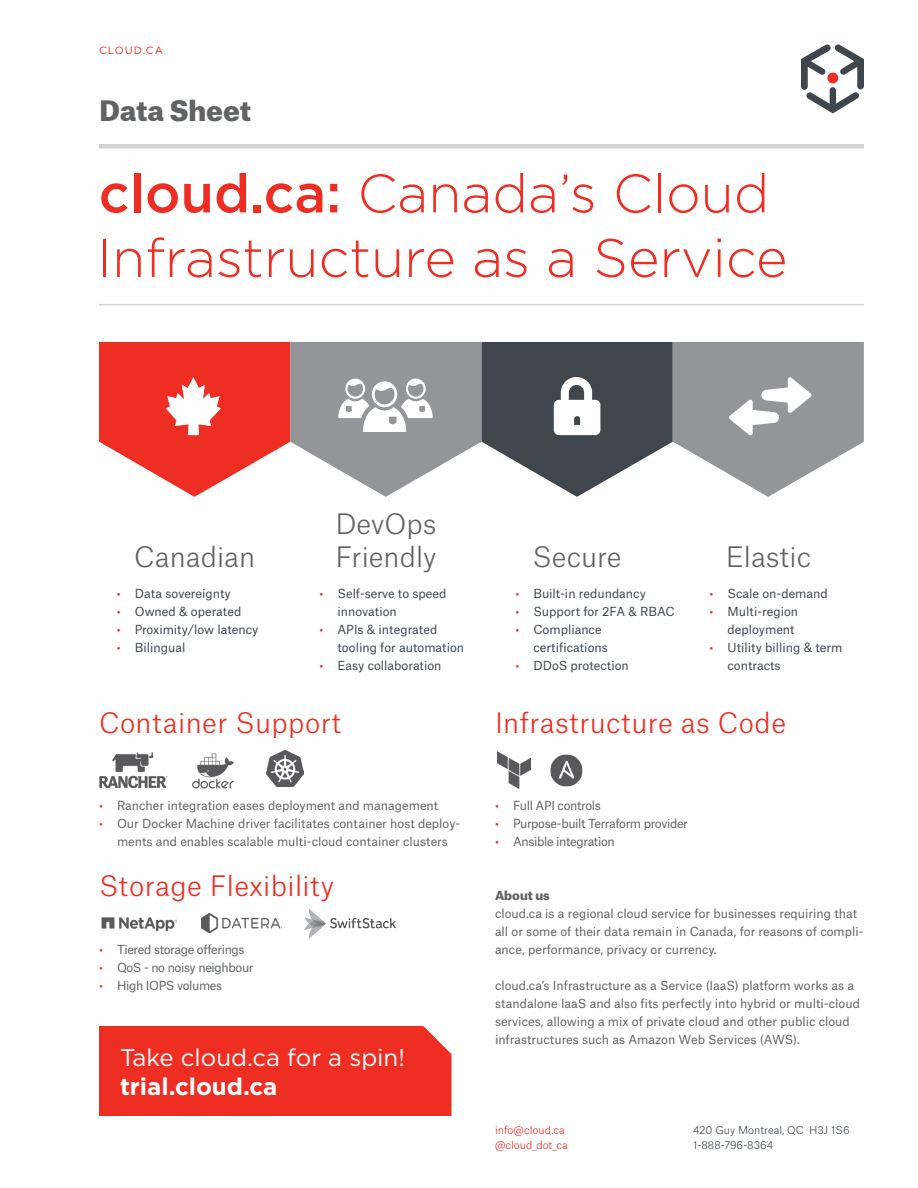
<style>
.page{position:relative;width:918px;height:1188px;background:#fff}
.page>*{position:absolute;margin:0;border:0;box-sizing:border-box;transform-origin:0 0}
.t1{font:300 54px/64.5px "Gotham";color:#ee2e22}
.sectionheader{font:300 27px "Atlas Grotesk";letter-spacing:.015em;color:#ee2e22}
.t2{font:300 27px/32.4px "Atlas Grotesk";color:#616365}
.subjet{font:900 27px "Atlas Grotesk";color:#616365}
.t3{font:24px/28.8px "Gotham";color:#fff}
.redbullets{font:12px/18px "Atlas Grotesk";color:#616365}
.t4{font:12px/18px "Atlas Grotesk";color:#3f464d}
.redbullets-2{font:12px "Atlas Grotesk";letter-spacing:-.03em;color:#616365}
.redbullets-3{font:900 12px "Atlas Grotesk";color:#616365}
.t5{font:300 10.5px/15px "Atlas Grotesk";color:#3f464d}
.t6{font:300 10.5px/15px "Atlas Grotesk";color:#ee2e22}
.t7{font:10.5px "Gotham";letter-spacing:.1em;color:#ee2e22}
.s1{font-weight:500}
.s2{color:#ee2e22}
.s3{font-weight:700}
</style>
<div class="page">
<hr style="left:99px;top:144px;width:765px;height:4px;background:#d4d2d2">
<svg style="left:801px;top:44px;width:63px;height:69px"></svg>
<div style="left:827px;top:73px;width:11px;height:10px;background:#ee2e22;border-radius:50%"></div>
<hr style="left:99px;top:304px;width:765px;height:1px;background:#d4d2d2">
<img style="left:99px;top:753px;width:68px;height:34px">
<img style="left:192px;top:753px;width:42px;height:36px">
<img style="left:266px;top:751px;width:37px;height:36px">
<img style="left:101px;top:917px;width:77px;height:14px">
<img style="left:202px;top:914px;width:80px;height:18px">
<img style="left:305px;top:909px;width:91px;height:30px">
<img style="left:497px;top:751px;width:34px;height:37px">
<img style="left:550px;top:754px;width:33px;height:33px">
<div style="left:99px;top:1026px;width:353px;height:90px;background:#ee2e22"></div>
<svg style="left:99px;top:342px;width:765px;height:155px"></svg>
<p class="t7" style="left:99px;top:44px;width:66px">CLOUD.CA</p>
<p class="subjet" style="left:100px;top:88px;width:153px">Data Sheet</p>
<p class="t1" style="left:97px;top:160px;width:692px"><span class="s1">cloud.ca:</span> Canada’s Cloud<br>Infrastructure as a Service</p>
<p class="t2" style="left:134px;top:537px;width:123px">Canadian</p>
<p class="t4" style="left:117px;top:583px;width:116px"><span class="s2">•</span> Data sovereignty</p>
<p class="t4" style="left:117px;top:601px;width:126px"><span class="s2">•</span> Owned &amp; operated</p>
<p class="t4" style="left:117px;top:619px;width:143px"><span class="s2">•</span> Proximity/low latency</p>
<p class="t4" style="left:117px;top:637px;width:70px"><span class="s2">•</span> Bilingual</p>
<p class="t2" style="left:335px;top:505px;width:103px">DevOps<br>Friendly</p>
<p class="t4" style="left:338px;top:583px;width:111px;text-indent:-18px"><span class="s2">•</span> Self-serve to speed innovation</p>
<p class="t4" style="left:338px;top:619px;width:128px;text-indent:-18px"><span class="s2">•</span> APIs &amp; integrated tooling for automation</p>
<p class="t4" style="left:320px;top:655px;width:124px"><span class="s2">•</span> Easy collaboration</p>
<p class="sectionheader" style="left:99px;top:701px;width:244px">Container Support</p>
<p class="redbullets" style="left:99px;top:795px;width:341px"><span class="s2">•</span> Rancher integration eases deployment and management</p>
<p class="redbullets" style="left:99px;top:813px;width:363px;text-align:center"><span class="s2">•</span> Our Docker Machine driver facilitates container host deploy&shy;ments and enables scalable multi-cloud container clusters</p>
<p class="sectionheader" style="left:99px;top:865px;width:237px">Storage Flexibility</p>
<p class="redbullets-2" style="left:99px;top:940px;width:147px"><span class="s2">•</span> Tiered storage offerings</p>
<p class="redbullets-2" style="left:99px;top:958px;width:156px"><span class="s2">•</span> QoS - no noisy neighbour</p>
<p class="redbullets-2" style="left:99px;top:976px;width:125px"><span class="s2">•</span> High IOPS volumes</p>
<p class="t3" style="left:120px;top:1043px;width:286px">Take cloud.ca for a spin! <span class="s3">trial.cloud.ca</span></p>
<p class="t2" style="left:533px;top:537px;width:91px">Secure</p>
<p class="t2" style="left:726px;top:537px;width:87px">Elastic</p>
<p class="t4" style="left:515px;top:583px;width:132px"><span class="s2">•</span> Built-in redundancy</p>
<p class="t4" style="left:515px;top:601px;width:161px"><span class="s2">•</span> Support for 2FA &amp; RBAC</p>
<p class="t4" style="left:533px;top:619px;width:76px;text-indent:-18px"><span class="s2">•</span> Compliance certifications</p>
<p class="t4" style="left:515px;top:655px;width:115px"><span class="s2">•</span> DDoS protection</p>
<p class="t4" style="left:710px;top:583px;width:120px"><span class="s2">•</span> Scale on-demand</p>
<p class="t4" style="left:710px;top:601px;width:90px;text-align:right"><span class="s2">•</span> Multi-region deployment</p>
<p class="t4" style="left:728px;top:637px;width:116px;text-indent:-18px"><span class="s2">•</span> Utility billing &amp; term contracts</p>
<p class="sectionheader" style="left:495px;top:701px;width:293px">Infrastructure as Code</p>
<p class="redbullets-2" style="left:495px;top:796px;width:107px"><span class="s2">•</span> Full API controls</p>
<p class="redbullets-2" style="left:495px;top:814px;width:194px"><span class="s2">•</span> Purpose-built Terraform provider</p>
<p class="redbullets-2" style="left:495px;top:832px;width:121px"><span class="s2">•</span> Ansible integration</p>
<p class="redbullets-3" style="left:495px;top:885px;width:56px">About us</p>
<p class="redbullets" style="left:495px;top:903px;width:370px">cloud.ca is a regional cloud service for businesses requiring that all or some of their data remain in Canada, for reasons of compli&shy;ance, performance, privacy or currency.</p>
<p class="redbullets" style="left:495px;top:975px;width:367px">cloud.ca’s Infrastructure as a Service (IaaS) platform works as a standalone IaaS and also fits perfectly into hybrid or multi-cloud services, allowing a mix of private cloud and other public cloud infrastructures such as Amazon Web Services (AWS).</p>
<p class="t6" style="left:495px;top:1121px;width:75px">info@cloud.ca @cloud_dot_ca</p>
<p class="t5" style="left:693px;top:1121px;width:158px">420 Guy Montreal, QC H3J 1S6<br>1-888-796-8364</p>
</div>
